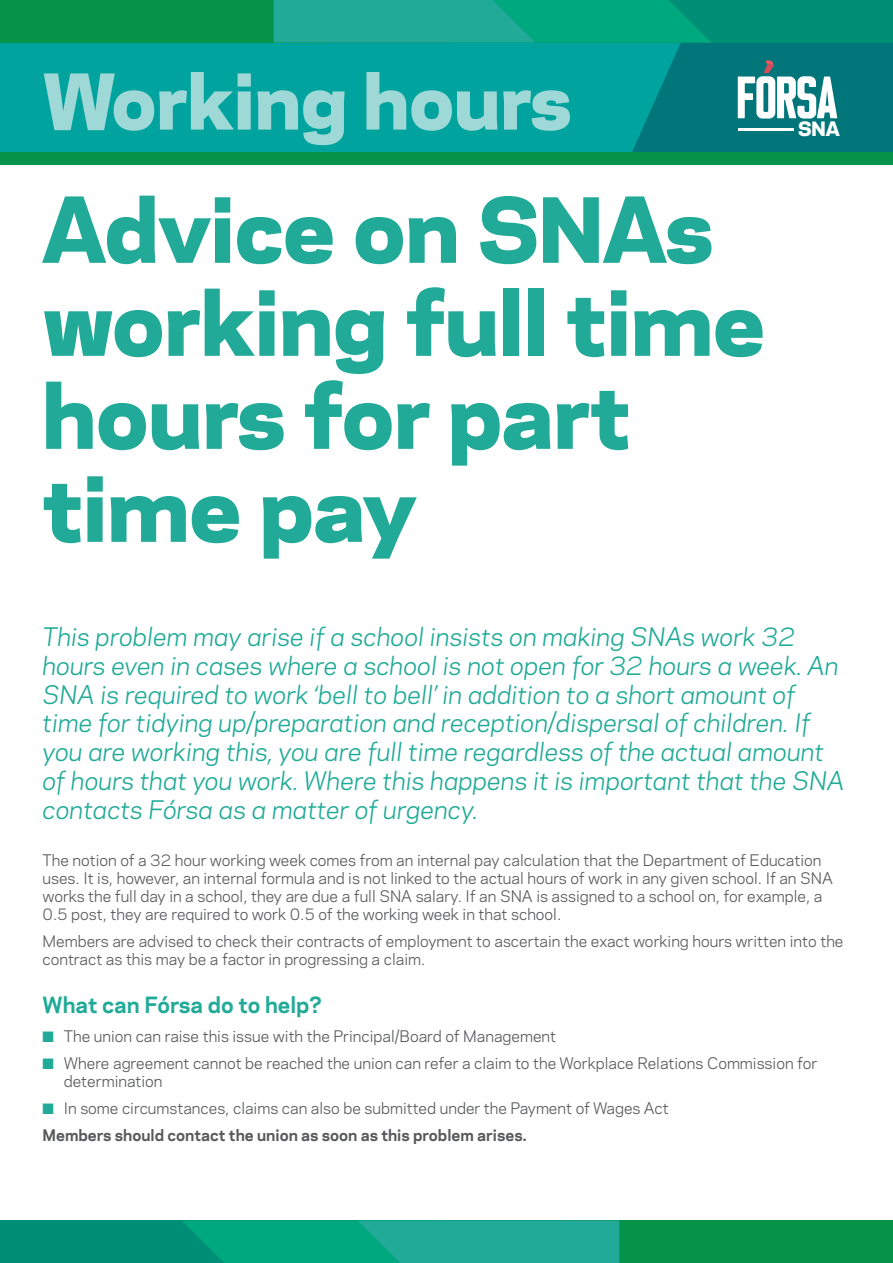
<style>
.page{position:relative;width:893px;height:1263px;background:#fff}
.page>*{position:absolute;margin:0;border:0;box-sizing:border-box;transform-origin:0 0}
.t1{font:800 84px/93px "Polaris";color:#20aa97}
.t2{font:800 72px "Polaris";color:#9ed8d7}
.t3{font:italic 24px/28.8px "Polaris";color:#20aa97}
.t4{font:700 21px "Polaris";color:#20aa97}
.t5{font:800 18.6px "Polaris";color:#fff}
.t6{font:15px/18px "Polaris";color:#58595b}
.s1{color:#20aa97}
.s2{font-weight:700}
</style>
<div class="page">
<div style="left:536px;top:0;width:357px;height:154px;background:#00757a"></div>
<div style="left:0;top:43px;width:681px;height:109px;background:#00a39d"></div>
<svg style="left:738px;top:61px;width:99px;height:58px"></svg>
<hr style="left:738px;top:128px;width:55px;height:2px;background:#fff">
<div style="left:0;top:0;width:893px;height:43px;background:#008e77"></div>
<div style="left:0;top:0;width:329px;height:43px;background:#06934a"></div>
<svg style="left:274px;top:0;width:437px;height:43px"></svg>
<div style="left:0;top:152px;width:893px;height:12px;background:#06934a"></div>
<div style="left:0;top:1220px;width:893px;height:43px;background:#008e77"></div>
<div style="left:563px;top:1220px;width:330px;height:43px;background:#06934a"></div>
<svg style="left:182px;top:1220px;width:437px;height:43px"></svg>
<h2 class="t2" style="left:43px;top:72px;width:530px">Working hours</h2>
<h1 class="t1" style="left:43px;top:192px;width:724px">Advice on SNAs working full time hours for part time pay</h1>
<p class="t5" style="left:798px;top:119px;width:43px">SNA</p>
<p class="t3" style="left:43px;top:625px;width:803px">This problem may arise if a school insists on making SNAs work 32 hours even in cases where a school is not open for 32 hours a week. An SNA is required to work ‘bell to bell’ in addition to a short amount of time for tidying up/preparation and reception/dispersal of children. If you are working this, you are full time regardless of the actual amount of hours that you work. Where this happens it is important that the SNA contacts Fórsa as a matter of urgency.</p>
<p class="t6" style="left:43px;top:852px;width:792px">The notion of a 32 hour working week comes from an internal pay calculation that the Department of Education uses. It is, however, an internal formula and is not linked to the actual hours of work in any given school. If an SNA works the full day in a school, they are due a full SNA salary. If an SNA is assigned to a school on, for example, a 0.5 post, they are required to work 0.5 of the working week in that school.</p>
<p class="t6" style="left:43px;top:933px;width:802px">Members are advised to check their contracts of employment to ascertain the exact working hours written into the contract as this may be a factor in progressing a claim.</p>
<h3 class="t4" style="left:43px;top:996px;width:281px">What can Fórsa do to help?</h3>
<p class="t6" style="left:43px;top:1028px;width:515px"><span class="s1">■</span> The union can raise this issue with the Principal/Board of Management</p>
<p class="t6" style="left:64px;top:1055px;width:755px;line-height:18.6px;text-indent:-21px"><span class="s1">■</span> Where agreement cannot be reached the union can refer a claim to the Workplace Relations Commission for determination</p>
<p class="t6" style="left:43px;top:1096px;width:628px;line-height:27.2px"><span class="s1">■</span> In some circumstances, claims can also be submitted under the Payment of Wages Act<br><span class="s2">Members should contact the union as soon as this problem arises.</span></p>
</div>
